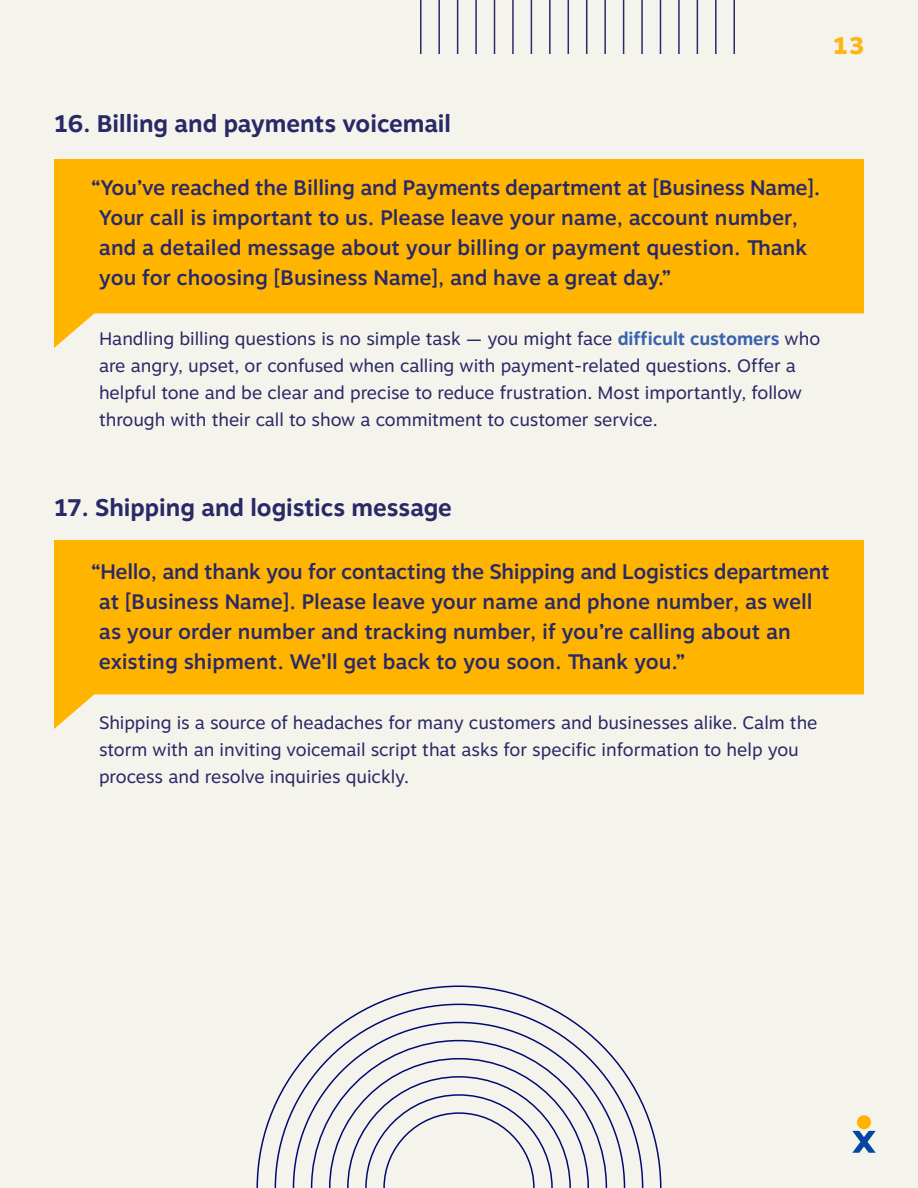
<style>
.page{position:relative;width:918px;height:1188px;background:#f5f4ec}
.page>*{position:absolute;margin:0;border:0;box-sizing:border-box;transform-origin:0 0}
.t1{font:700 24px "Motiva Sans";color:#2a2967}
.t2{font:800 24px "Motiva Sans";color:#fdb515}
.t3{font:500 21px/30px "Motiva Sans";letter-spacing:-.005em;color:#2a2967}
.t4{font:18px/27px "Motiva Sans";color:#2a2967}
.s1{font-weight:700;color:#3a63af}
</style>
<div class="page">
<div style="left:857px;top:1115px;width:14px;height:14px;background:#ffb500;border-radius:50%"></div>
<svg style="left:852px;top:1131px;width:24px;height:22px"></svg>
<svg style="left:54px;top:159px;width:810px;height:189px;fill:#ffb500"></svg>
<svg style="left:54px;top:540px;width:810px;height:189px;fill:#ffb500"></svg>
<hr style="left:420px;top:0;width:2px;height:54px;background:#292a66">
<hr style="left:494px;top:0;width:1px;height:54px;background:#292a66">
<hr style="left:568px;top:0;width:1px;height:54px;background:#292a66">
<hr style="left:678px;top:0;width:2px;height:54px;background:#292a66">
<hr style="left:457px;top:0;width:1px;height:54px;background:#292a66">
<hr style="left:531px;top:0;width:1px;height:54px;background:#292a66">
<hr style="left:641px;top:0;width:2px;height:54px;background:#292a66">
<hr style="left:604px;top:0;width:2px;height:54px;background:#292a66">
<hr style="left:715px;top:0;width:2px;height:54px;background:#292a66">
<hr style="left:438px;top:0;width:2px;height:54px;background:#292a66">
<hr style="left:512px;top:0;width:2px;height:54px;background:#292a66">
<hr style="left:586px;top:0;width:1px;height:54px;background:#292a66">
<hr style="left:697px;top:0;width:1px;height:54px;background:#292a66">
<hr style="left:475px;top:0;width:2px;height:54px;background:#292a66">
<hr style="left:549px;top:0;width:2px;height:54px;background:#292a66">
<hr style="left:660px;top:0;width:1px;height:54px;background:#292a66">
<hr style="left:623px;top:0;width:1px;height:54px;background:#292a66">
<hr style="left:734px;top:0;width:1px;height:54px;background:#292a66">
<svg style="left:256px;top:985px;width:406px;height:203px"></svg>
<p class="t2" style="left:833px;top:28px;width:32px">13</p>
<p class="t1" style="left:54px;top:106px;width:399px">16. Billing and payments voicemail</p>
<p class="t3" style="left:99px;top:173px;width:723px;text-indent:-7px">“You’ve reached the Billing and Payments department at [Business Name].<br>Your call is important to us. Please leave your name, account number, and a detailed message about your billing or payment question. Thank you for choosing [Business Name], and have a great day.”</p>
<p class="t4" style="left:99px;top:325px;width:723px">Handling billing questions is no simple task — you might face <span class="s1">difficult customers</span> who are angry, upset, or confused when calling with payment-related questions. Offer a helpful tone and be clear and precise to reduce frustration. Most importantly, follow through with their call to show a commitment to customer service.</p>
<p class="t1" style="left:54px;top:490px;width:399px">17. Shipping and logistics message</p>
<p class="t3" style="left:99px;top:557px;width:732px;text-indent:-7px">“Hello, and thank you for contacting the Shipping and Logistics department at [Business Name]. Please leave your name and phone number, as well as your order number and tracking number, if you’re calling about an existing shipment. We’ll get back to you soon. Thank you.”</p>
<p class="t4" style="left:99px;top:709px;width:720px">Shipping is a source of headaches for many customers and businesses alike. Calm the storm with an inviting voicemail script that asks for specific information to help you process and resolve inquiries quickly.</p>
</div>
